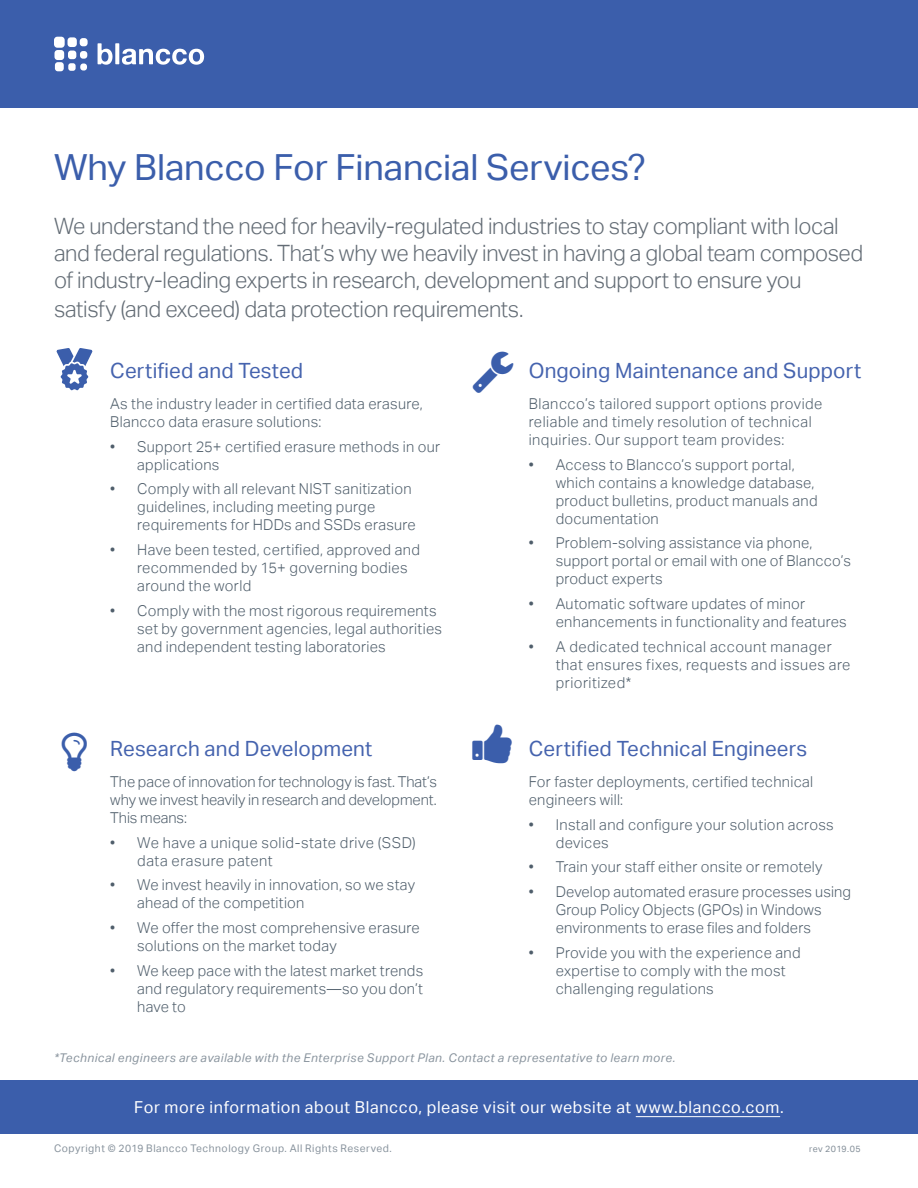
<style>
.page{position:relative;width:918px;height:1188px;background:#fff}
.page>*{position:absolute;margin:0;border:0;box-sizing:border-box;transform-origin:0 0}
.t1{font:36px "Aktiv Grotesk";letter-spacing:-.005em;color:#3b5eab}
.t2{font:300 22.5px/27.5px "Aktiv Grotesk";letter-spacing:-.015em;color:#636c75}
.t3{font:21px "Aktiv Grotesk";letter-spacing:.01em;color:#4563ae}
.t4{font:16.5px "Aktiv Grotesk";letter-spacing:.035em;color:#fff}
.t5{font:300 15px/18px "Aktiv Grotesk";letter-spacing:.02em;color:#4f5e6b}
.t6{font:italic 12px "Aktiv Grotesk";letter-spacing:.045em;color:#88939d}
.t7{font:10.5px "Aktiv Grotesk";letter-spacing:.05em;color:#88939d}
.t8{font:9px "Aktiv Grotesk";letter-spacing:.045em;color:#838e98}
</style>
<div class="page">
<div style="left:0;top:1080px;width:918px;height:54px;background:#3b5eab"></div>
<div style="left:0;top:0;width:918px;height:108px;background:#3b5eab"></div>
<svg style="left:98px;top:43px;width:106px;height:22px"></svg>
<div style="left:68px;top:63px;width:8px;height:8px;background:#fff;border-radius:3px"></div>
<div style="left:80px;top:63px;width:7px;height:8px;background:#fff;border-radius:3px"></div>
<div style="left:80px;top:51px;width:7px;height:8px;background:#fff;border-radius:3px"></div>
<div style="left:55px;top:50px;width:9px;height:10px;background:#fff;border-radius:3px"></div>
<div style="left:54px;top:37px;width:11px;height:11px;background:#fff;border-radius:3px"></div>
<div style="left:68px;top:37px;width:9px;height:10px;background:#fff;border-radius:3px"></div>
<div style="left:55px;top:62px;width:9px;height:9px;background:#fff;border-radius:3px"></div>
<div style="left:68px;top:51px;width:8px;height:8px;background:#fff;border-radius:3px"></div>
<div style="left:80px;top:38px;width:8px;height:8px;background:#fff;border-radius:3px"></div>
<hr style="left:636px;top:1116px;width:144px;height:1px;background:#fff">
<svg style="left:56px;top:348px;width:37px;height:42px"></svg>
<h1 class="t1" style="left:54px;top:147px;width:593px">Why Blancco For Financial Services?</h1>
<p class="t2" style="left:54px;top:213px;width:811px">We understand the need for heavily-regulated industries to stay compliant with local and federal regulations. That’s why we heavily invest in having a global team composed of industry-leading experts in research, development and support to ensure you satisfy (and exceed) data protection requirements.</p>
<h3 class="t3" style="left:110px;top:358px;width:194px">Certified and Tested</h3>
<p class="t5" style="left:110px;top:395px;width:314px">As the industry leader in certified data erasure,<br>Blancco data erasure solutions:</p>
<p class="t5" style="left:137px;top:437px;width:304px;text-indent:-27px">• Support 25+ certified erasure methods in our applications</p>
<p class="t5" style="left:137px;top:480px;width:280px;text-indent:-27px">• Comply with all relevant NIST sanitization guidelines, including meeting purge requirements for HDDs and SSDs erasure</p>
<p class="t5" style="left:137px;top:541px;width:284px;text-indent:-27px">• Have been tested, certified, approved and recommended by 15+ governing bodies around the world</p>
<p class="t5" style="left:137px;top:602px;width:306px;text-indent:-27px">• Comply with the most rigorous requirements set by government agencies, legal authorities and independent testing laboratories</p>
<h3 class="t3" style="left:110px;top:736px;width:264px">Research and Development</h3>
<p class="t5" style="left:110px;top:773px;width:328px;text-align:justify">The pace of innovation for technology is fast. That’s why we invest heavily in research and development.<br>This means:</p>
<p class="t5" style="left:137px;top:833px;width:280px;text-indent:-27px">• We have a unique solid-state drive (SSD) data erasure patent</p>
<p class="t5" style="left:137px;top:876px;width:279px;text-indent:-27px">• We invest heavily in innovation, so we stay ahead of the competition</p>
<p class="t5" style="left:137px;top:919px;width:284px;text-indent:-27px">• We offer the most comprehensive erasure solutions on the market today</p>
<p class="t5" style="left:137px;top:962px;width:288px;text-align:justify;text-indent:-27px">• We keep pace with the latest market trends and regulatory requirements—so you don’t have to</p>
<h3 class="t3" style="left:529px;top:358px;width:334px">Ongoing Maintenance and Support</h3>
<p class="t5" style="left:529px;top:395px;width:295px">Blancco’s tailored support options provide reliable and timely resolution of technical inquiries. Our support team provides:</p>
<p class="t5" style="left:556px;top:455px;width:263px;text-indent:-27px">• Access to Blancco’s support portal, which contains a knowledge database, product bulletins, product manuals and documentation</p>
<p class="t5" style="left:556px;top:534px;width:297px;text-indent:-27px">• Problem-solving assistance via phone, support portal or email with one of Blancco’s product experts</p>
<p class="t5" style="left:556px;top:595px;width:293px;text-indent:-27px">• Automatic software updates of minor enhancements in functionality and features</p>
<p class="t5" style="left:556px;top:638px;width:296px;text-indent:-27px">• A dedicated technical account manager that ensures fixes, requests and issues are prioritized*</p>
<h3 class="t3" style="left:529px;top:736px;width:280px">Certified Technical Engineers</h3>
<p class="t5" style="left:529px;top:773px;width:286px">For faster deployments, certified technical engineers will:</p>
<p class="t5" style="left:556px;top:815px;width:280px;text-indent:-27px">• Install and configure your solution across devices</p>
<p class="t5" style="left:529px;top:858px;width:295px">• Train your staff either onsite or remotely</p>
<p class="t5" style="left:556px;top:883px;width:297px;text-indent:-27px">• Develop automated erasure processes using<br>Group Policy Objects (GPOs) in Windows environments to erase files and folders</p>
<p class="t5" style="left:556px;top:944px;width:246px;text-indent:-27px">• Provide you with the experience and expertise to comply with the most challenging regulations</p>
<p class="t6" style="left:54px;top:1051px;width:623px">*Technical engineers are available with the Enterprise Support Plan. Contact a representative to learn more.</p>
<p class="t4" style="left:134px;top:1098px;width:651px">For more information about Blancco, please visit our website at www.blancco.com.</p>
<p class="t7" style="left:54px;top:1142px;width:339px">Copyright © 2019 Blancco Technology Group. All Rights Reserved.</p>
<p class="t8" style="left:809px;top:1144px;width:53px">rev 2019.05</p>
</div>
